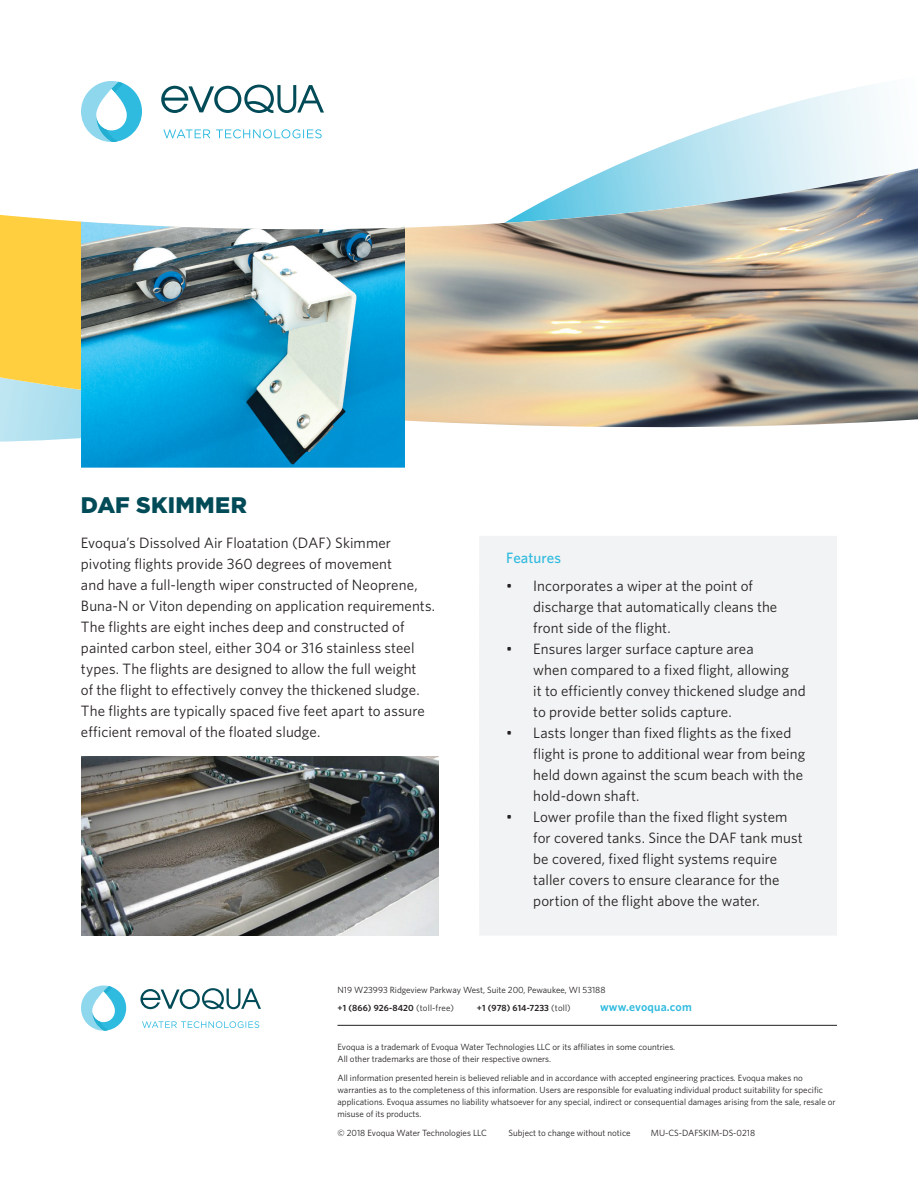
<style>
.page{position:relative;width:918px;height:1188px;background:#fff}
.page>*{position:absolute;margin:0;border:0;box-sizing:border-box;transform-origin:0 0}
.t1{font:900 22.5px "Gotham";letter-spacing:.015em;color:#004b57}
.t2{font:15px/21px "Whitney";letter-spacing:.005em;color:#231f20}
.t3{font:500 15px "Whitney";letter-spacing:.005em;color:#2fbadf}
.t4{font:600 12px "Whitney";letter-spacing:.015em;color:#2fbadf}
.t5{font:9px/12px "Whitney";color:#231f20}
.t6{font:600 9px "Whitney";letter-spacing:.01em;color:#231f20}
.s1{font-weight:600}
.s2{font-weight:400}
</style>
<div class="page">
<svg style="left:617px;top:85px;width:267px;height:80px"></svg>
<div style="left:479px;top:536px;width:358px;height:36px;background:#f2f3f4"></div>
<div style="left:479px;top:564px;width:358px;height:36px;background:#f2f3f4"></div>
<div style="left:479px;top:585px;width:358px;height:36px;background:#f2f3f4"></div>
<div style="left:479px;top:606px;width:358px;height:36px;background:#f2f3f4"></div>
<div style="left:479px;top:627px;width:358px;height:36px;background:#f2f3f4"></div>
<div style="left:479px;top:648px;width:358px;height:36px;background:#f2f3f4"></div>
<div style="left:479px;top:669px;width:358px;height:36px;background:#f2f3f4"></div>
<div style="left:479px;top:690px;width:358px;height:36px;background:#f2f3f4"></div>
<div style="left:479px;top:711px;width:358px;height:36px;background:#f2f3f4"></div>
<div style="left:479px;top:732px;width:358px;height:36px;background:#f2f3f4"></div>
<div style="left:479px;top:753px;width:358px;height:36px;background:#f2f3f4"></div>
<div style="left:479px;top:774px;width:358px;height:36px;background:#f2f3f4"></div>
<div style="left:479px;top:795px;width:358px;height:36px;background:#f2f3f4"></div>
<div style="left:479px;top:816px;width:358px;height:36px;background:#f2f3f4"></div>
<div style="left:479px;top:837px;width:358px;height:36px;background:#f2f3f4"></div>
<div style="left:479px;top:858px;width:358px;height:36px;background:#f2f3f4"></div>
<div style="left:479px;top:879px;width:358px;height:36px;background:#f2f3f4"></div>
<div style="left:479px;top:900px;width:358px;height:36px;background:#f2f3f4"></div>
<svg style="left:0;top:214px;width:81px;height:228px;background:#ebd46f"></svg>
<svg style="left:161px;top:85px;width:163px;height:28px"></svg>
<svg style="left:164px;top:129px;width:46px;height:9px"></svg>
<svg style="left:216px;top:129px;width:106px;height:9px"></svg>
<svg style="left:81px;top:81px;width:61px;height:61px"></svg>
<hr style="left:337px;top:1025px;width:500px;height:1px;background:#231f20">
<svg style="left:140px;top:988px;width:121px;height:21px"></svg>
<svg style="left:142px;top:1021px;width:117px;height:7px"></svg>
<svg style="left:81px;top:986px;width:45px;height:45px"></svg>
<img style="left:405px;top:168px;width:513px;height:259px">
<img style="left:81px;top:222px;width:324px;height:246px">
<img style="left:81px;top:756px;width:358px;height:179px">
<h1 class="t1" style="left:81px;top:490px;width:167px">DAF SKIMMER</h1>
<p class="t2" style="left:81px;top:531px;width:356px">Evoqua’s Dissolved Air Floatation (DAF) Skimmer pivoting flights provide 360 degrees of movement<br>and have a full-length wiper constructed of Neoprene, Buna-N or Viton depending on application requirements.<br>The flights are eight inches deep and constructed of painted carbon steel, either 304 or 316 stainless steel types. The flights are designed to allow the full weight<br>of the flight to effectively convey the thickened sludge.<br>The flights are typically spaced five feet apart to assure efficient removal of the floated sludge.</p>
<p class="t3" style="left:506px;top:548px;width:56px">Features</p>
<p class="t2" style="left:533px;top:575px;width:246px;text-indent:-27px">• Incorporates a wiper at the point of discharge that automatically cleans the front side of the flight.</p>
<p class="t2" style="left:533px;top:638px;width:274px;text-indent:-27px">• Ensures larger surface capture area<br>when compared to a fixed flight, allowing<br>it to efficiently convey thickened sludge and to provide better solids capture.</p>
<p class="t2" style="left:533px;top:722px;width:273px;text-indent:-27px">• Lasts longer than fixed flights as the fixed flight is prone to additional wear from being held down against the scum beach with the hold-down shaft.</p>
<p class="t2" style="left:533px;top:806px;width:271px;text-indent:-27px">• Lower profile than the fixed flight system for covered tanks. Since the DAF tank must be covered, fixed flight systems require taller covers to ensure clearance for the portion of the flight above the water.</p>
<p class="t5" style="left:337px;top:980px;width:270px;line-height:18.8px">N19 W23993 Ridgeview Parkway West, Suite 200, Pewaukee, WI 53188 <span class="s1">+1 (866) 926-8420</span> (toll-free)</p>
<p class="t6" style="left:477px;top:1002px;width:95px">+1 (978) 614-7233 <span class="s2">(toll)</span></p>
<p class="t4" style="left:600px;top:999px;width:93px">www.evoqua.com</p>
<p class="t5" style="left:337px;top:1041px;width:339px">Evoqua is a trademark of Evoqua Water Technologies LLC or its affiliates in some countries.<br>All other trademarks are those of their respective owners.</p>
<p class="t5" style="left:337px;top:1072px;width:500px">All information presented herein is believed reliable and in accordance with accepted engineering practices. Evoqua makes no warranties as to the completeness of this information. Users are responsible for evaluating individual product suitability for specific applications. Evoqua assumes no liability whatsoever for any special, indirect or consequential damages arising from the sale, resale or misuse of its products.</p>
<p class="t5" style="left:337px;top:1127px;width:151px">© 2018 Evoqua Water Technologies LLC</p>
<p class="t5" style="left:508px;top:1127px;width:124px">Subject to change without notice</p>
<p class="t5" style="left:651px;top:1127px;width:106px">MU-CS-DAFSKIM-DS-0218</p>
</div>
